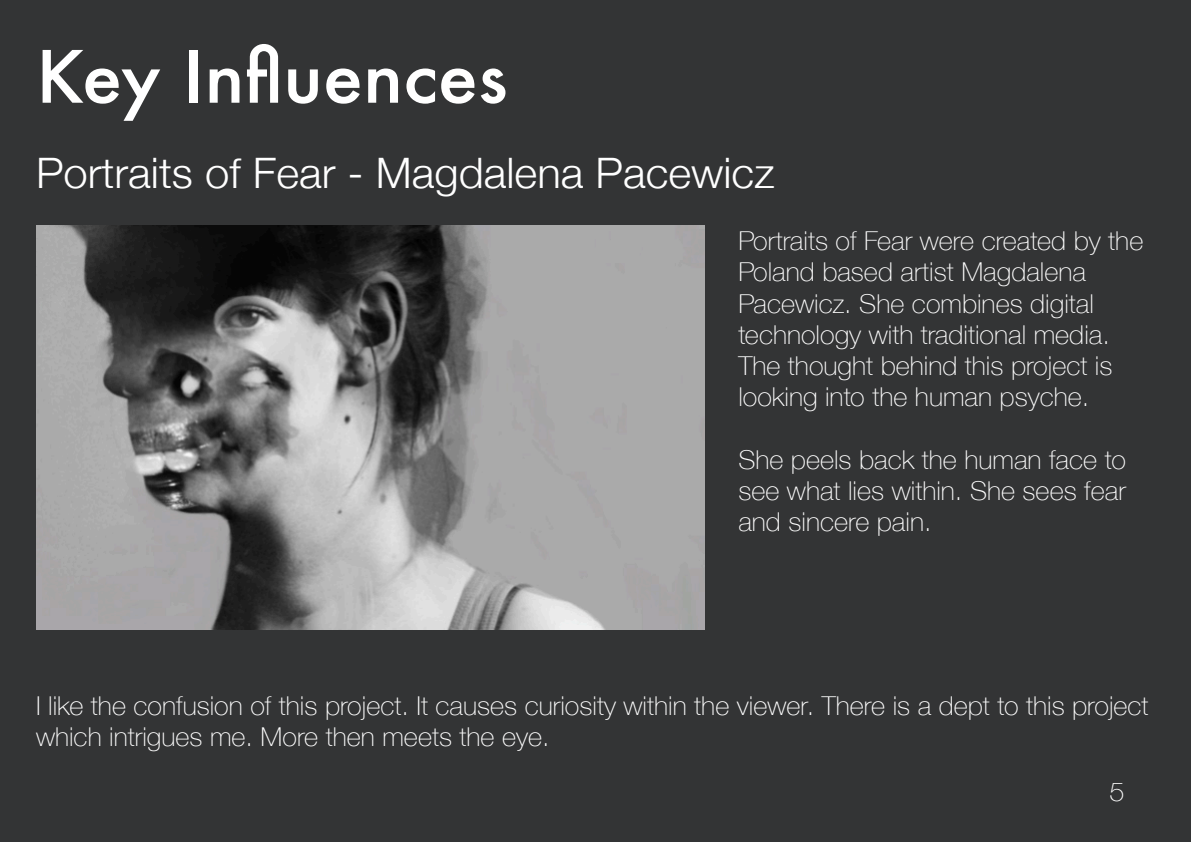
<style>
.page{position:relative;width:1191px;height:842px;background:#333435}
.page>*{position:absolute;margin:0;border:0;box-sizing:border-box;transform-origin:0 0}
.t1{font:500 70px "Futura";color:#fff;scale:1.04 1}
.t2{font:300 42px "Helvetica Neue";color:#fff;scale:1.04 1}
.t3{font:100 26px/31.2px "Helvetica Neue";color:#fff;scale:1.04 1}
</style>
<div class="page">
<img style="left:36px;top:225px;width:668px;height:405px">
<h1 class="t1" style="left:36px;top:30px;width:455px">Key Influences</h1>
<h2 class="t2" style="left:36px;top:147px;width:711px">Portraits of Fear - Magdalena Pacewicz</h2>
<p class="t3" style="left:738px;top:225px;width:391px">Portraits of Fear were created by the Poland based artist Magdalena Pacewicz. She combines digital technology with traditional media.<br>The thought behind this project is looking into the human psyche.</p>
<p class="t3" style="left:738px;top:443px;width:374px;text-align:justify">She peels back the human face to see what lies within. She sees fear and sincere pain.</p>
<p class="t3" style="left:36px;top:690px;width:1071px">I like the confusion of this project. It causes curiosity within the viewer. There is a dept to this project which intrigues me. More then meets the eye.</p>
<p class="t3" style="left:1109px;top:776px;width:16px">5</p>
</div>
